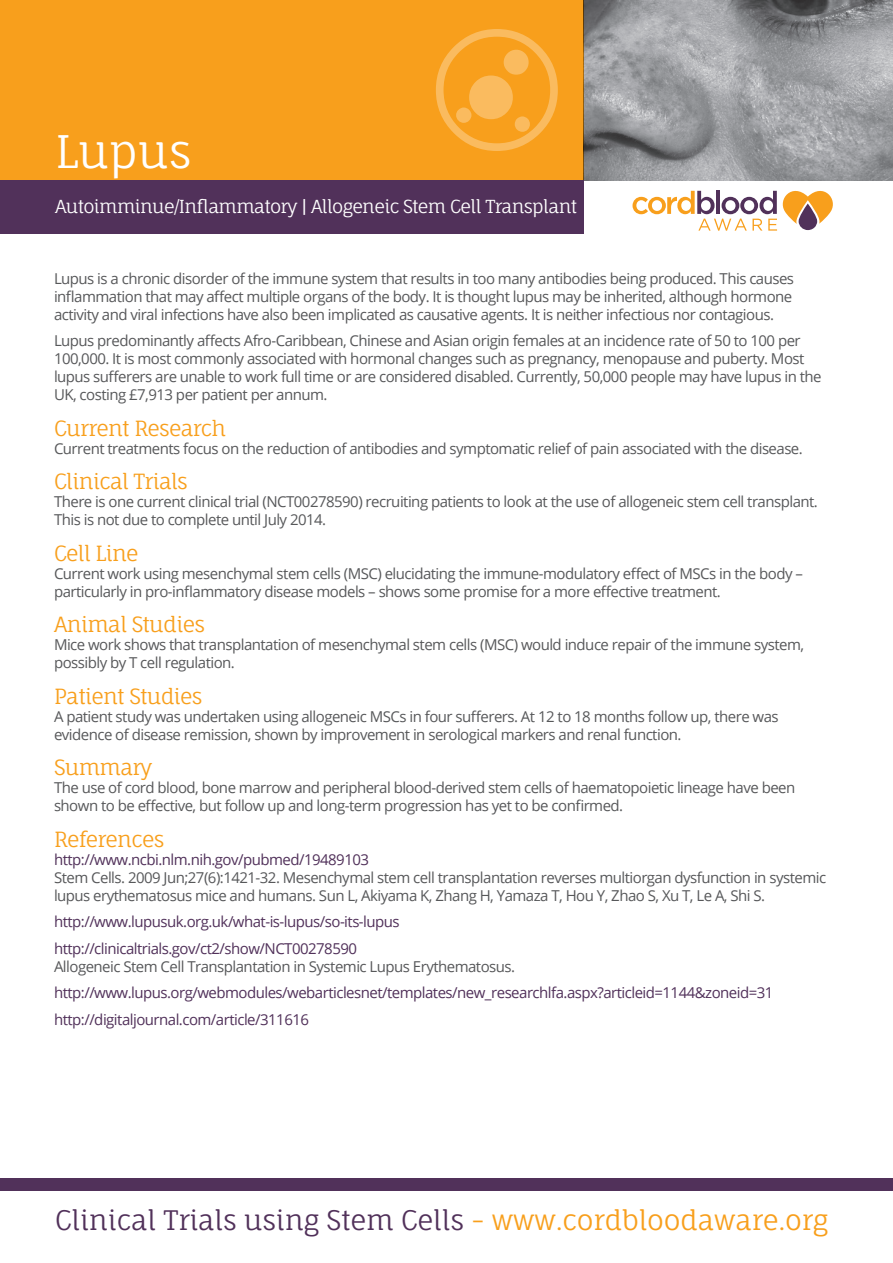
<style>
.page{position:relative;width:893px;height:1263px;background:#fff}
.page>*{position:absolute;margin:0;border:0;box-sizing:border-box;transform-origin:0 0}
.t1{font:45px "Fauna One";letter-spacing:-.01em;color:#fff}
.t2{font:27px "Fauna One";letter-spacing:-.01em;color:#51315a}
.t3{font:21px "Fauna One";letter-spacing:-.035em;color:#f89f1c}
.t4{font:18px "Fauna One";letter-spacing:-.04em;color:#fff}
.t5{font:15px/18px "Open Sans";letter-spacing:-.035em;color:#57585a}
.t6{font:15px/26.5px "Open Sans";letter-spacing:-.035em;color:#51315a}
.s1{color:#f89f1c}
</style>
<div class="page">
<div style="left:0;top:1178px;width:893px;height:13px;background:#51315a"></div>
<svg style="left:632px;top:190px;width:201px;height:41px"></svg>
<img style="left:584px;top:0;width:309px;height:180px">
<div style="left:0;top:0;width:584px;height:180px;background:#f89f1c"></div>
<div style="left:0;top:180px;width:584px;height:54px;background:#51315a"></div>
<svg style="left:436px;top:29px;width:122px;height:122px"></svg>
<h1 class="t1" style="left:55px;top:124px;width:138px">Lupus</h1>
<p class="t4" style="left:55px;top:195px;width:524px">Autoimminue/Inflammatory | Allogeneic Stem Cell Transplant</p>
<p class="t5" style="left:54px;top:269px;width:742px;text-align:justify">Lupus is a chronic disorder of the immune system that results in too many antibodies being produced. This causes inflammation that may affect multiple organs of the body. It is thought lupus may be inherited, although hormone activity and viral infections have also been implicated as causative agents. It is neither infectious nor contagious.</p>
<p class="t5" style="left:54px;top:331px;width:769px">Lupus predominantly affects Afro-Caribbean, Chinese and Asian origin females at an incidence rate of 50 to 100 per 100,000. It is most commonly associated with hormonal changes such as pregnancy, menopause and puberty. Most lupus sufferers are unable to work full time or are considered disabled. Currently, 50,000 people may have lupus in the UK, costing £7,913 per patient per annum.</p>
<h3 class="t3" style="left:54px;top:415px;width:174px">Current Research</h3>
<p class="t5" style="left:54px;top:439px;width:750px">Current treatments focus on the reduction of antibodies and symptomatic relief of pain associated with the disease.</p>
<h3 class="t3" style="left:54px;top:468px;width:135px">Clinical Trials</h3>
<p class="t5" style="left:54px;top:492px;width:765px">There is one current clinical trial (NCT00278590) recruiting patients to look at the use of allogeneic stem cell transplant.<br>This is not due to complete until July 2014.</p>
<h3 class="t3" style="left:54px;top:540px;width:86px">Cell Line</h3>
<p class="t5" style="left:54px;top:564px;width:750px">Current work using mesenchymal stem cells (MSC) elucidating the immune-modulatory effect of MSCs in the body – particularly in pro-inflammatory disease models – shows some promise for a more effective treatment.</p>
<h3 class="t3" style="left:54px;top:611px;width:153px">Animal Studies</h3>
<p class="t5" style="left:54px;top:635px;width:752px">Mice work shows that transplantation of mesenchymal stem cells (MSC) would induce repair of the immune system, possibly by T cell regulation.</p>
<h3 class="t3" style="left:54px;top:683px;width:150px">Patient Studies</h3>
<p class="t5" style="left:54px;top:707px;width:726px">A patient study was undertaken using allogeneic MSCs in four sufferers. At 12 to 18 months follow up, there was evidence of disease remission, shown by improvement in serological markers and renal function.</p>
<h3 class="t3" style="left:54px;top:754px;width:100px">Summary</h3>
<p class="t5" style="left:54px;top:778px;width:743px">The use of cord blood, bone marrow and peripheral blood-derived stem cells of haematopoietic lineage have been shown to be effective, but follow up and long-term progression has yet to be confirmed.</p>
<h3 class="t3" style="left:54px;top:826px;width:112px">References</h3>
<p class="t6" style="left:54px;top:846px;width:317px">http://www.ncbi.nlm.nih.gov/pubmed/19489103</p>
<p class="t5" style="left:54px;top:868px;width:774px">Stem Cells. 2009 Jun;27(6):1421-32. Mesenchymal stem cell transplantation reverses multiorgan dysfunction in systemic lupus erythematosus mice and humans. Sun L, Akiyama K, Zhang H, Yamaza T, Hou Y, Zhao S, Xu T, Le A, Shi S.</p>
<p class="t6" style="left:54px;top:908px;width:347px">http://www.lupusuk.org.uk/what-is-lupus/so-its-lupus http://clinicaltrials.gov/ct2/show/NCT00278590</p>
<p class="t5" style="left:54px;top:957px;width:463px">Allogeneic Stem Cell Transplantation in Systemic Lupus Erythematosus.</p>
<p class="t6" style="left:54px;top:979px;width:721px">http://www.lupus.org/webmodules/webarticlesnet/templates/new_researchlfa.aspx?articleid=1144&amp;zoneid=31 http://digitaljournal.com/article/311616</p>
<h2 class="t2" style="left:55px;top:1203px;width:775px">Clinical Trials using Stem Cells <span class="s1">- www.cordbloodaware.org</span></h2>
</div>
